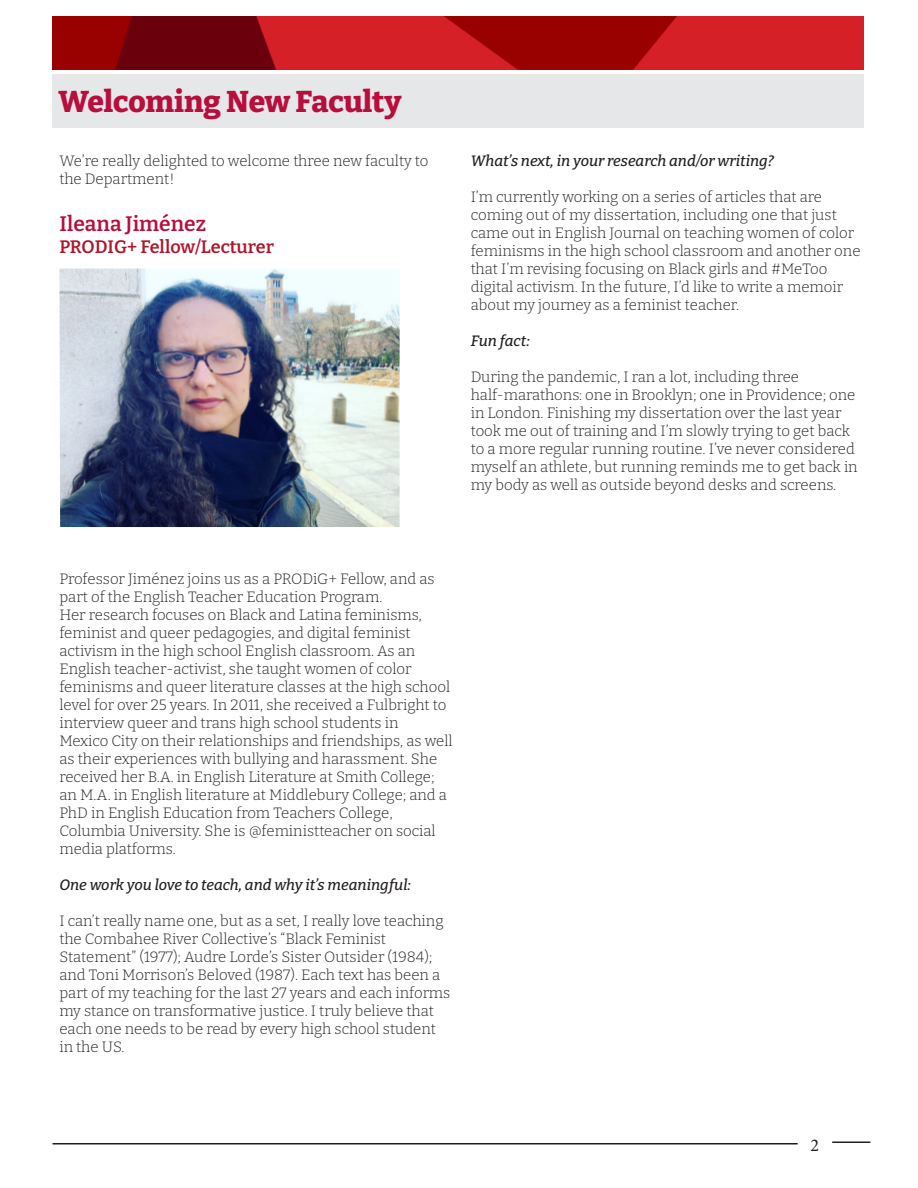
<style>
.page{position:relative;width:918px;height:1188px;background:#fff}
.page>*{position:absolute;margin:0;border:0;box-sizing:border-box;transform-origin:0 0}
.New_Article_Topic_Header{font:800 30px "Bitter";color:#b80e3c}
.Newsletter{font:600 21px "Bitter";color:#b80e3c}
.SubHeader_Newsletter{font:600 18px "Bitter";color:#ae172b}
.t1{font:18px "Minion Pro";color:#231f20}
.Newsletter-2{font:300 15px/18px "Bitter";color:#231f20}
.Newsletter-3{font:italic 500 15px "Bitter";color:#231f20}
</style>
<div class="page">
<hr style="left:52px;top:1143px;width:746px;height:1px;background:#231f20">
<hr style="left:832px;top:1142px;width:38px;height:1px;background:#231f20">
<div style="left:52px;top:74px;width:812px;height:53px;background:#e6e7e9"></div>
<img style="left:52px;top:16px;width:812px;height:53px">
<img style="left:59px;top:269px;width:341px;height:258px">
<p class="New_Article_Topic_Header" style="left:58px;top:76px;width:345px">Welcoming New Faculty</p>
<h1 class="Newsletter-2" style="left:59px;top:151px;width:371px">We’re really delighted to welcome three new faculty to the Department!</h1>
<h1 class="Newsletter" style="left:59px;top:207px;width:148px">Ileana Jiménez</h1>
<p class="SubHeader_Newsletter" style="left:59px;top:232px;width:216px">PRODIG+ Fellow/Lecturer</p>
<h1 class="Newsletter-3" style="left:471px;top:150px;width:305px">What’s next, in your research and/or writing?</h1>
<h1 class="Newsletter-2" style="left:471px;top:187px;width:391px">I’m currently working on a series of articles that are coming out of my dissertation, including one that just came out in English Journal on teaching women of color feminisms in the high school classroom and another one that I’m revising focusing on Black girls and #MeToo digital activism. In the future, I’d like to write a memoir about my journey as a feminist teacher.</h1>
<h1 class="Newsletter-3" style="left:471px;top:330px;width:61px">Fun fact:</h1>
<h1 class="Newsletter-2" style="left:471px;top:367px;width:389px">During the pandemic, I ran a lot, including three half-marathons: one in Brooklyn; one in Providence; one in London. Finishing my dissertation over the last year took me out of training and I’m slowly trying to get back to a more regular running routine. I’ve never considered myself an athlete, but running reminds me to get back in my body as well as outside beyond desks and screens.</h1>
<h1 class="Newsletter-2" style="left:59px;top:569px;width:395px">Professor Jiménez joins us as a PRODiG+ Fellow, and as part of the English Teacher Education Program.<br>Her research focuses on Black and Latina feminisms, feminist and queer pedagogies, and digital feminist activism in the high school English classroom. As an English teacher-activist, she taught women of color feminisms and queer literature classes at the high school level for over 25 years. In 2011, she received a Fulbright to interview queer and trans high school students in<br>Mexico City on their relationships and friendships, as well as their experiences with bullying and harassment. She received her B.A. in English Literature at Smith College; an M.A. in English literature at Middlebury College; and a PhD in English Education from Teachers College, Columbia University. She is @feministteacher on social media platforms.</h1>
<h1 class="Newsletter-3" style="left:59px;top:873px;width:353px">One work you love to teach, and why it’s meaningful:</h1>
<h1 class="Newsletter-2" style="left:59px;top:911px;width:392px">I can’t really name one, but as a set, I really love teaching the Combahee River Collective’s “Black Feminist Statement” (1977); Audre Lorde’s Sister Outsider (1984); and Toni Morrison’s Beloved (1987). Each text has been a part of my teaching for the last 27 years and each informs my stance on transformative justice. I truly believe that each one needs to be read by every high school student in the US.</h1>
<p class="t1" style="left:811px;top:1133px;width:10px">2</p>
</div>
